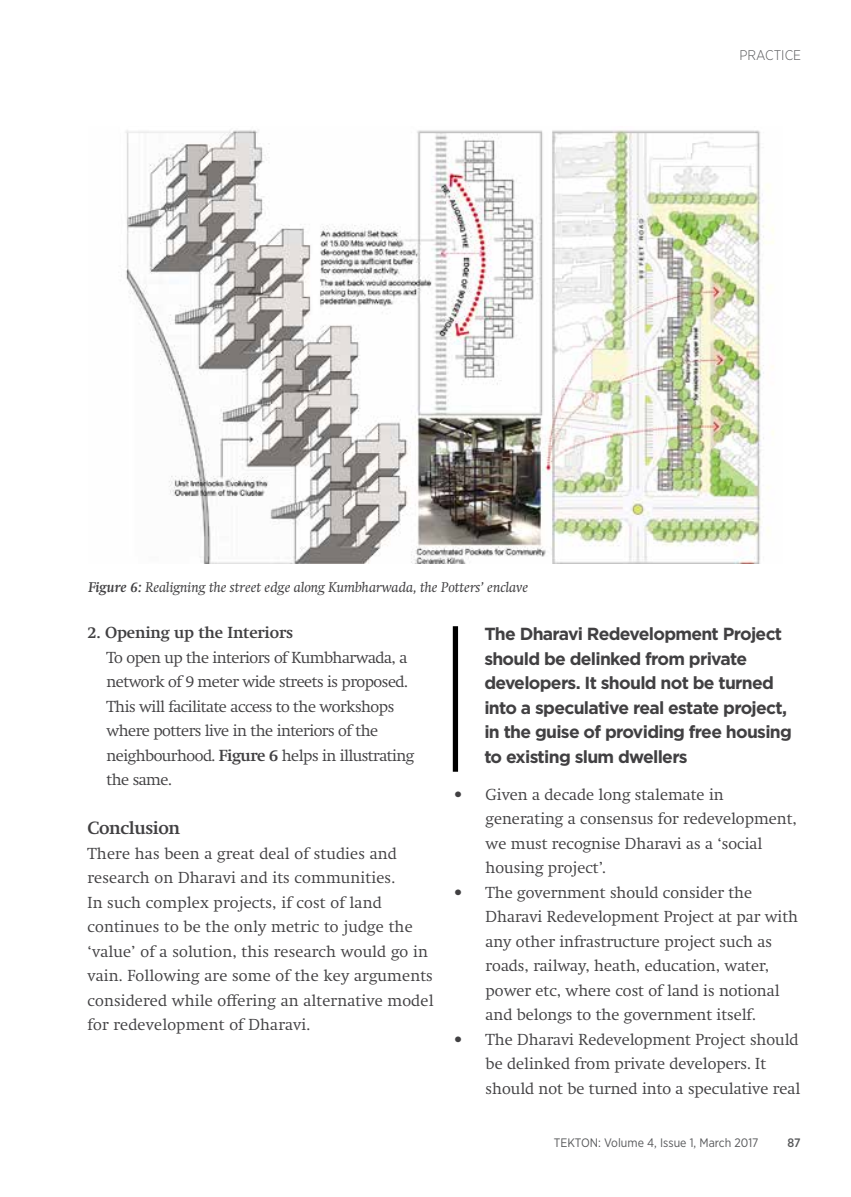
<style>
.page{position:relative;width:851px;height:1197px;background:#fff}
.page>*{position:absolute;margin:0;border:0;box-sizing:border-box;transform-origin:0 0}
.t1{font:700 17.5px/24.5px "Gotham";letter-spacing:-.04em;color:#414042}
.t2{font:700 17.5px "Swift";letter-spacing:-.02em;color:#414042}
.t3{font:300 15.75px/24.5px "Swift";color:#414042}
.t4{font:300 15.75px/24.5px "Swift";letter-spacing:-.03em;color:#414042}
.t5{font:700 15.75px "Swift";letter-spacing:-.01em;color:#414042}
.t6{font:italic 14px "Swift";color:#414042}
.t7{font:300 14px "Gotham Narrow";color:#58595b}
.t8{font:12.25px "Gotham Narrow";color:#58595b}
.t9{font:500 12.25px "Gotham Narrow";color:#58595b}
.s1{font-weight:700}
</style>
<div class="page">
<img style="left:125px;top:130px;width:649px;height:433px">
<div style="left:453px;top:626px;width:5px;height:146px;background:#000"></div>
<p class="t7" style="left:739px;top:47px;width:63px">PRACTICE</p>
<p class="t6" style="left:88px;top:579px;width:441px"><span class="s1">Figure 6:</span> Realigning the street edge along Kumbharwada, the Potters’ enclave</p>
<p class="t1" style="left:484px;top:622px;width:309px">The Dharavi Redevelopment Project should be delinked from private developers. It should not be turned into a speculative real estate project, in the guise of providing free housing to existing slum dwellers</p>
<p class="t5" style="left:87px;top:623px;width:207px">2. Opening up the Interiors</p>
<p class="t4" style="left:106px;top:645px;width:309px">To open up the interiors of Kumbharwada, a network of 9 meter wide streets is proposed.<br>This will facilitate access to the workshops where potters live in the interiors of the neighbourhood. <span class="s1">Figure 6</span> helps in illustrating the same.</p>
<p class="t2" style="left:87px;top:818px;width:94px">Conclusion</p>
<p class="t3" style="left:87px;top:841px;width:347px">There has been a great deal of studies and research on Dharavi and its communities.<br>In such complex projects, if cost of land continues to be the only metric to judge the ‘value’ of a solution, this research would go in vain. Following are some of the key arguments considered while offering an alternative model for redevelopment of Dharavi.</p>
<p class="t3" style="left:485px;top:782px;width:312px;text-indent:-32px">• Given a decade long stalemate in generating a consensus for redevelopment, we must recognise Dharavi as a ‘social housing project’.</p>
<p class="t3" style="left:485px;top:880px;width:314px;text-indent:-32px">• The government should consider the Dharavi Redevelopment Project at par with any other infrastructure project such as roads, railway, heath, education, water, power etc, where cost of land is notional and belongs to the government itself.</p>
<p class="t3" style="left:485px;top:1027px;width:316px;text-indent:-32px">• The Dharavi Redevelopment Project should be delinked from private developers. It should not be turned into a speculative real</p>
<p class="t8" style="left:554px;top:1135px;width:206px">TEKTON: Volume 4, Issue 1, March 2017</p>
<p class="t9" style="left:787px;top:1135px;width:15px">87</p>
</div>
